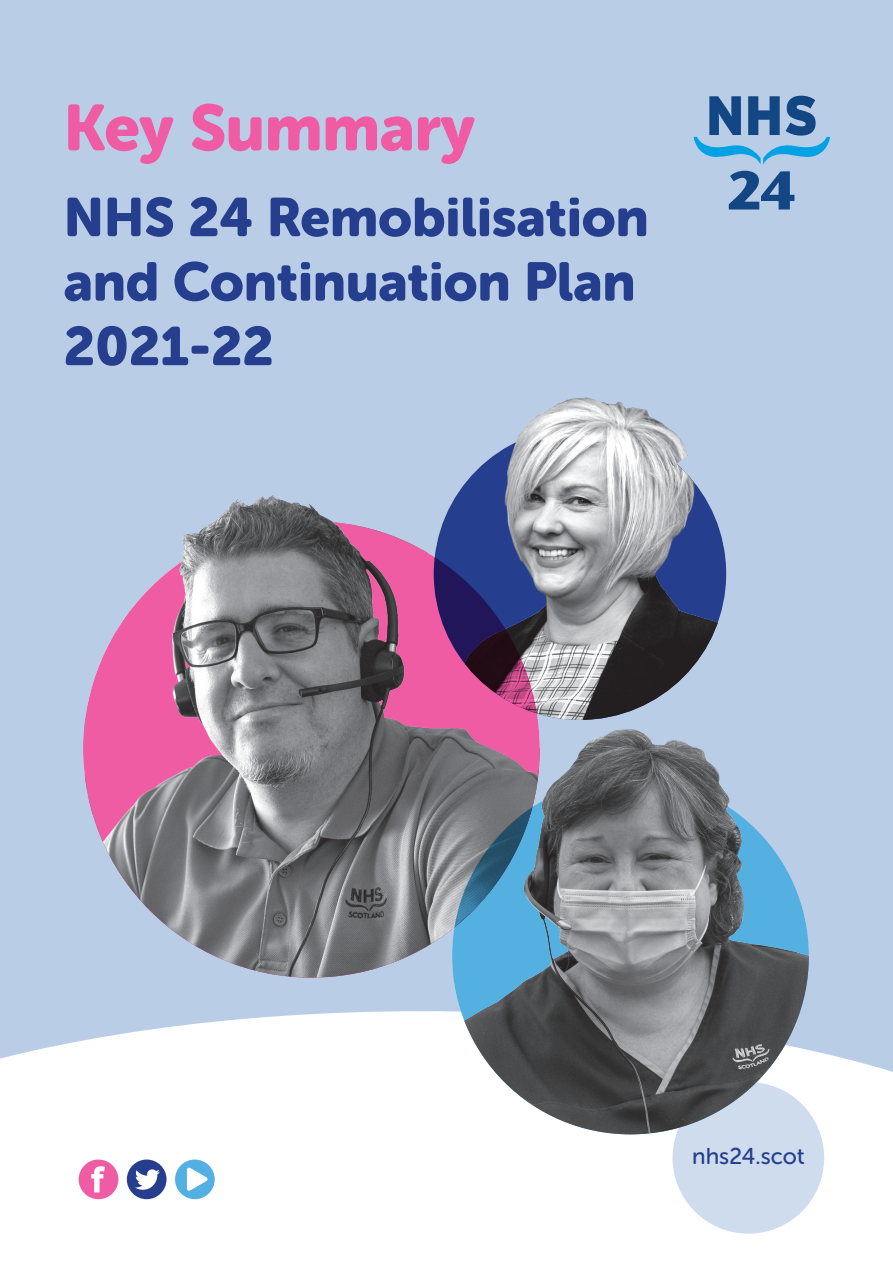
<style>
.page{position:relative;width:893px;height:1263px;background:#bacde7}
.page>*{position:absolute;margin:0;border:0;box-sizing:border-box;transform-origin:0 0}
.t1{font:64.5px "Museo Sans Rounded 900";color:#ef5ca3}
.t2{font:54px/64.5px "Museo Sans Rounded 900";color:#253f8e}
.t3{font:22.8px "Museo Sans Rounded 500";color:#253f8e}
</style>
<div class="page">
<div style="left:0;top:1011px;width:893px;height:252px;background:#fff"></div>
<svg style="left:729px;top:171px;width:65px;height:38px"></svg>
<svg style="left:694px;top:96px;width:136px;height:69px"></svg>
<div style="left:127px;top:1159px;width:40px;height:40px;background:#253f8e;border-radius:50%"></div>
<svg style="left:135px;top:1169px;width:25px;height:21px"></svg>
<div style="left:175px;top:1159px;width:40px;height:40px;background:#53b0e3;border-radius:50%"></div>
<svg style="left:187px;top:1167px;width:21px;height:24px"></svg>
<div style="left:79px;top:1159px;width:39px;height:40px;background:#ef5ca3;border-radius:50%"></div>
<svg style="left:91px;top:1166px;width:14px;height:26px"></svg>
<div style="left:672px;top:1082px;width:152px;height:152px;background:#cedcee;border-radius:50%"></div>
<img style="left:83px;top:521px;width:457px;height:456px;border-radius:228px">
<img style="left:434px;top:427px;width:292px;height:293px;border-radius:146px">
<img style="left:452px;top:778px;width:357px;height:356px;border-radius:178px">
<img style="left:149px;top:495px;width:212px;height:95px">
<img style="left:505px;top:704px;width:269px;height:146px">
<img style="left:471px;top:397px;width:221px;height:83px">
<p class="t1" style="left:64px;top:91px;width:413px">Key Summary</p>
<p class="t2" style="left:64px;top:185px;width:586px">NHS 24 Remobilisation and Continuation Plan<br>2021-22</p>
<p class="t3" style="left:692px;top:1143px;width:114px">nhs24.scot</p>
</div>
